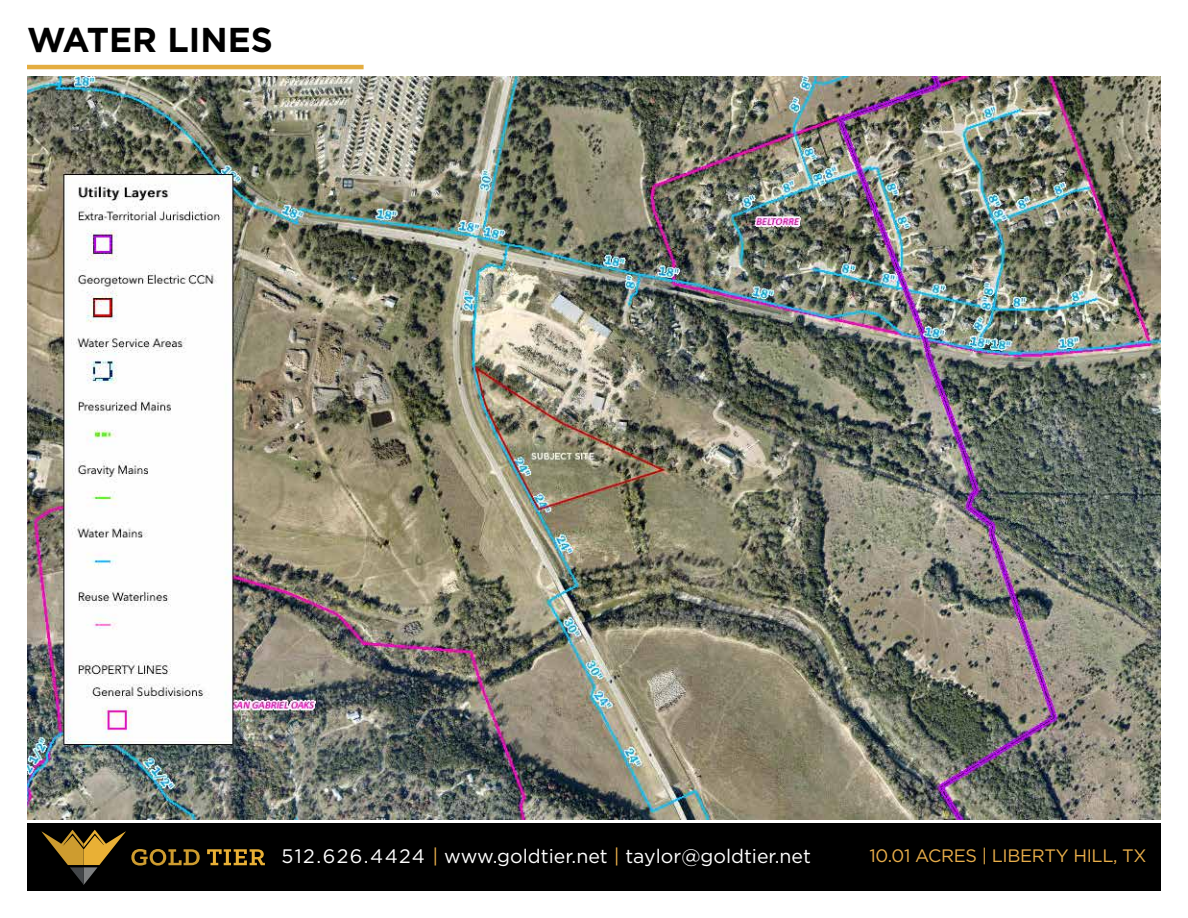
<style>
.page{position:relative;width:1188px;height:918px;background:#fff}
.page>*{position:absolute;margin:0;border:0;box-sizing:border-box;transform-origin:0 0}
.t1{font:700 34.5px "Gotham Pro";color:#000}
.t2{font:19.5px "Gotham Pro";color:#fff}
.t3{font:18px "Gotham Pro";letter-spacing:-.02em;color:#e9ae4a}
.s1{color:#e9ae4a}
</style>
<div class="page">
<div style="left:27px;top:823px;width:1134px;height:68px;background:#000"></div>
<svg style="left:207px;top:849px;width:58px;height:16px"></svg>
<svg style="left:41px;top:829px;width:159px;height:56px"></svg>
<img style="left:27px;top:77px;width:1134px;height:743px">
<hr style="left:27px;top:65px;width:337px;height:4px;background:#e4ad40">
<h1 class="t1" style="left:27px;top:20px;width:247px">WATER LINES</h1>
<p class="t2" style="left:281px;top:846px;width:531px">512.626.4424 <span class="s1">|</span> www.goldtier.net <span class="s1">|</span> taylor@goldtier.net</p>
<p class="t3" style="left:870px;top:846px;width:279px">10.01 ACRES | LIBERTY HILL, TX</p>
</div>
